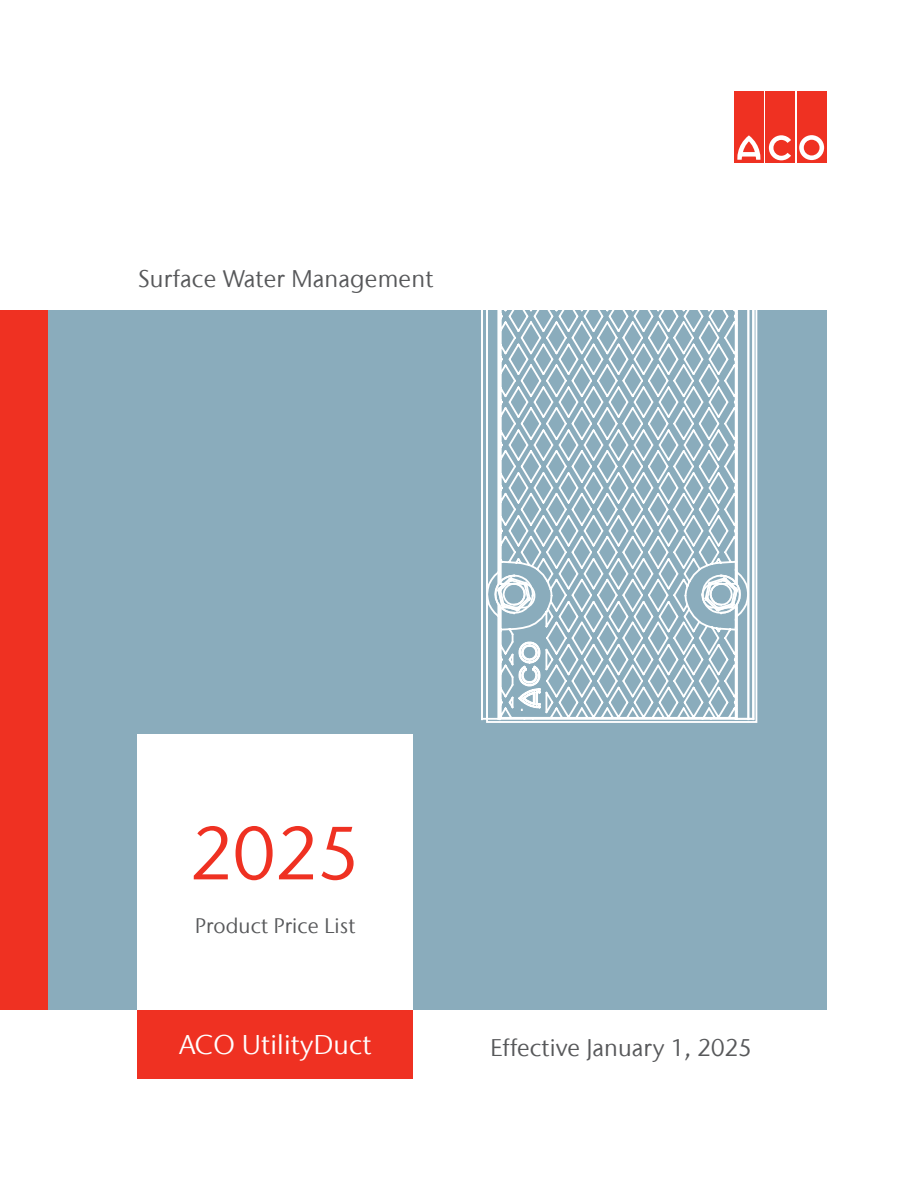
<style>
.page{position:relative;width:918px;height:1188px;background:#fff}
.page>*{position:absolute;margin:0;border:0;box-sizing:border-box;transform-origin:0 0}
.Cover__Categories{font:75px "Stone Sans IIITC Com";color:#ef3122}
.Cluster__Cover__Red{font:27px "Stone Sans IIITC Com";letter-spacing:.01em;color:#fff}
.Cluster__Cover__Red-2{font:24px "Stone Sans IIITC Com";letter-spacing:.01em;color:#57585a}
.Cover__Categories-2{font:24px "Stone Sans IIITC Com";letter-spacing:.005em;color:#57585a}
.Cover__Categories-3{font:21px "Stone Sans IIITC Com";letter-spacing:.005em;color:#57585a}
</style>
<div class="page">
<div style="left:734px;top:92px;width:30px;height:71px;background:#ef3122"></div>
<div style="left:766px;top:92px;width:29px;height:71px;background:#ef3122"></div>
<div style="left:797px;top:92px;width:29px;height:71px;background:#ef3122"></div>
<svg style="left:799px;top:135px;width:25px;height:25px"></svg>
<svg style="left:769px;top:135px;width:22px;height:25px"></svg>
<svg style="left:737px;top:135px;width:24px;height:25px"></svg>
<div style="left:0;top:310px;width:826px;height:700px;background:#8aacbc"></div>
<div style="left:138px;top:1010px;width:275px;height:69px;background:#ef3122"></div>
<div style="left:138px;top:734px;width:275px;height:276px;background:#fff"></div>
<div style="left:0;top:310px;width:48px;height:700px;background:#ef3122"></div>
<svg style="left:486px;top:310px;width:271px;height:413px"></svg>
<hr style="left:747px;top:310px;width:2px;height:409px;background:#fff">
<hr style="left:752px;top:310px;width:2px;height:409px;background:#fff">
<hr style="left:497px;top:616px;width:2px;height:103px;background:#fff">
<hr style="left:497px;top:310px;width:2px;height:262px;background:#fff">
<hr style="left:486px;top:310px;width:2px;height:409px;background:#fff">
<svg style="left:482px;top:680px;width:16px;height:40px"></svg>
<svg style="left:488px;top:561px;width:10px;height:67px"></svg>
<svg style="left:739px;top:561px;width:11px;height:67px"></svg>
<svg style="left:739px;top:718px;width:15px;height:2px"></svg>
<hr style="left:482px;top:310px;width:1px;height:407px;background:#fff">
<svg style="left:498px;top:310px;width:241px;height:410px"></svg>
<p class="Cluster__Cover__Red-2" style="left:138px;top:264px;width:297px">Surface Water Management</p>
<p class="Cover__Categories" style="left:190px;top:807px;width:172px">2025</p>
<p class="Cover__Categories-3" style="left:195px;top:913px;width:162px">Product Price List</p>
<p class="Cluster__Cover__Red" style="left:179px;top:1028px;width:194px">ACO UtilityDuct</p>
<p class="Cover__Categories-2" style="left:491px;top:1032px;width:263px">Effective January 1, 2025</p>
</div>
